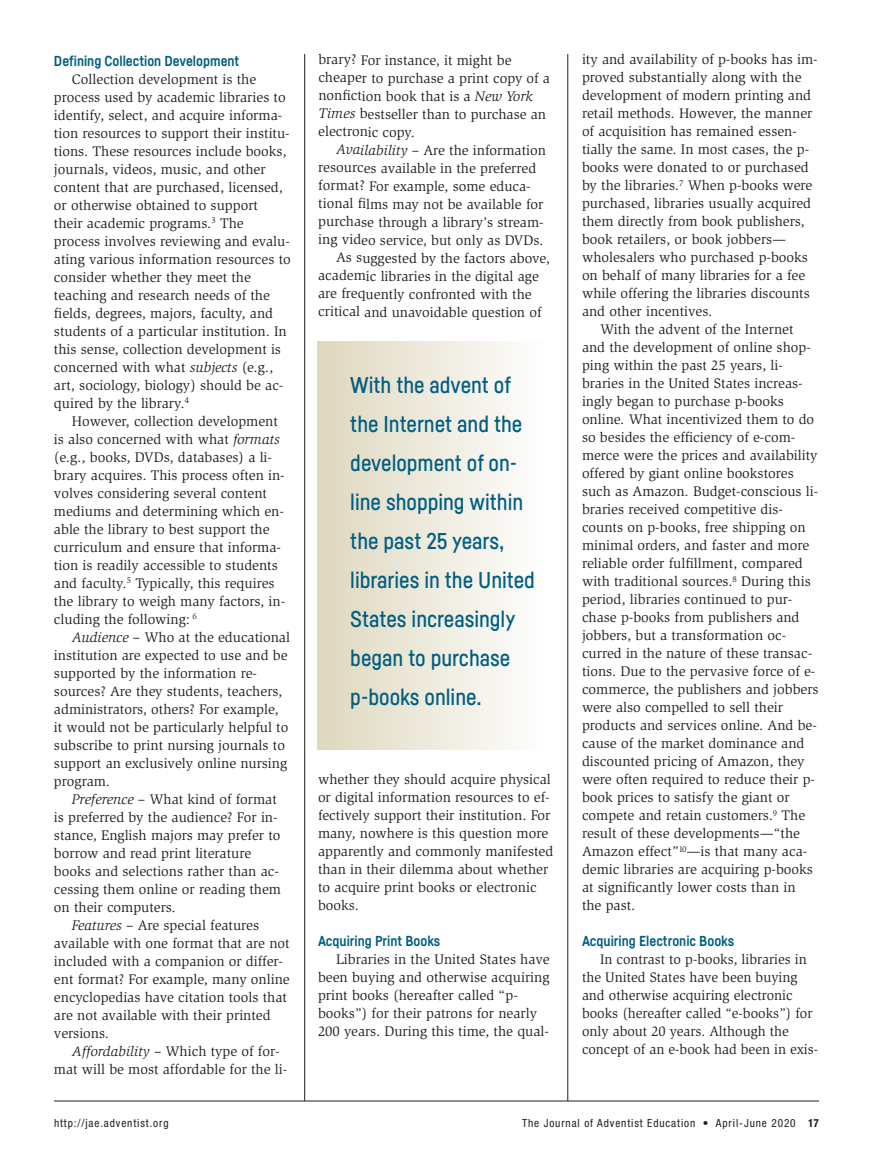
<style>
.page{position:relative;width:891px;height:1161px;background:#fff}
.page>*{position:absolute;margin:0;border:0;box-sizing:border-box;transform-origin:0 0}
.t1{font:500 22.5px/39px "Fabrikat";color:#005e82}
.t2{font:14.25px/18px "Slimbach Std";color:#231f20}
.t3{font:700 14.25px "Fabrikat";color:#005e82}
.t4{font:condensed 11.25px "Helvetica Neue";letter-spacing:.08em;color:#231f20}
.t5{font:700 condensed 11.25px "Helvetica Neue";color:#231f20}
.s1{font-style:italic}
</style>
<div class="page">
<div style="left:318px;top:341px;width:227px;height:409px;background:linear-gradient(to right,#dfd8be,#fefefd)"></div>
<hr style="left:304px;top:54px;width:1px;height:1047px;background:#231f20">
<hr style="left:568px;top:54px;width:1px;height:1047px;background:#231f20">
<hr style="left:54px;top:1101px;width:765px;height:1px;background:#231f20">
<p class="t3" style="left:54px;top:55px;width:187px">Defining Collection Development</p>
<p class="t2" style="left:54px;top:71px;width:238px;text-indent:18px">Collection development is the process used by academic libraries to identify, select, and acquire informa&shy;tion resources to support their institu&shy;tions. These resources include books, journals, videos, music, and other content that are purchased, licensed, or otherwise obtained to support<br>their academic programs.<sup>3</sup> The process involves reviewing and evalu&shy;ating various information resources to consider whether they meet the teaching and research needs of the fields, degrees, majors, faculty, and students of a particular institution. In this sense, collection development is concerned with what <span class="s1">subjects</span> (e.g., art, sociology, biology) should be ac&shy;quired by the library.<sup>4</sup></p>
<p class="t2" style="left:54px;top:413px;width:233px;text-indent:18px">However, collection development is also concerned with what <span class="s1">formats </span>(e.g., books, DVDs, databases) a li&shy;brary acquires. This process often in&shy;volves considering several content mediums and determining which en&shy;able the library to best support the curriculum and ensure that informa&shy;tion is readily accessible to students and faculty.<sup>5</sup> Typically, this requires the library to weigh many factors, in&shy;cluding the following: <sup>6</sup></p>
<p class="t2" style="left:54px;top:629px;width:238px;text-indent:18px"><span class="s1">Audience</span> – Who at the educational institution are expected to use and be supported by the information re&shy;sources? Are they students, teachers, administrators, others? For example, it would not be particularly helpful to subscribe to print nursing journals to support an exclusively online nursing program.</p>
<p class="t2" style="left:54px;top:791px;width:229px;text-indent:18px"><span class="s1">Preference</span> – What kind of format is preferred by the audience? For in&shy;stance, English majors may prefer to borrow and read print literature books and selections rather than ac&shy;cessing them online or reading them on their computers.</p>
<p class="t2" style="left:54px;top:917px;width:237px;text-indent:18px"><span class="s1">Features</span> – Are special features available with one format that are not included with a companion or differ&shy;ent format? For example, many online encyclopedias have citation tools that are not available with their printed versions.</p>
<p class="t2" style="left:54px;top:1043px;width:235px;text-indent:18px"><span class="s1">Affordability</span> – Which type of for&shy;mat will be most affordable for the li-</p>
<p class="t2" style="left:318px;top:52px;width:233px">brary? For instance, it might be cheaper to purchase a print copy of a nonfiction book that is a <span class="s1">New York<br>Times</span> bestseller than to purchase an electronic copy.</p>
<p class="t2" style="left:318px;top:142px;width:229px;text-indent:18px"><span class="s1">Availability</span> – Are the information resources available in the preferred format? For example, some educa&shy;tional films may not be available for purchase through a library’s stream&shy;ing video service, but only as DVDs.</p>
<p class="t2" style="left:318px;top:250px;width:233px;text-indent:18px">As suggested by the factors above, academic libraries in the digital age are frequently confronted with the critical and unavoidable question of</p>
<p class="t1" style="left:350px;top:368px;width:186px">With the advent of the Internet and the development of on&shy;line shopping within the past 25 years, libraries in the United<br>States increasingly began to purchase p-books online.</p>
<p class="t2" style="left:318px;top:771px;width:237px">whether they should acquire physical or digital information resources to ef&shy;fectively support their institution. For many, nowhere is this question more apparently and commonly manifested than in their dilemma about whether to acquire print books or electronic books.</p>
<p class="t3" style="left:318px;top:935px;width:124px">Acquiring Print Books</p>
<p class="t2" style="left:318px;top:951px;width:233px;text-indent:18px">Libraries in the United States have been buying and otherwise acquiring print books (hereafter called “p&shy;books”) for their patrons for nearly 200 years. During this time, the qual-</p>
<p class="t2" style="left:582px;top:52px;width:237px">ity and availability of p-books has im&shy;proved substantially along with the development of modern printing and retail methods. However, the manner of acquisition has remained essen&shy;tially the same. In most cases, the p&shy;books were donated to or purchased by the libraries.<sup>7</sup> When p-books were purchased, libraries usually acquired them directly from book publishers, book retailers, or book jobbers— wholesalers who purchased p-books on behalf of many libraries for a fee while offering the libraries discounts and other incentives.</p>
<p class="t2" style="left:582px;top:322px;width:238px;text-indent:18px">With the advent of the Internet and the development of online shop&shy;ping within the past 25 years, li&shy;braries in the United States increas&shy;ingly began to purchase p-books online. What incentivized them to do so besides the efficiency of e-com&shy;merce were the prices and availability offered by giant online bookstores such as Amazon. Budget-conscious li&shy;braries received competitive dis&shy;counts on p-books, free shipping on minimal orders, and faster and more reliable order fulfillment, compared with traditional sources.<sup>8</sup> During this period, libraries continued to pur&shy;chase p-books from publishers and jobbers, but a transformation oc&shy;curred in the nature of these transac&shy;tions. Due to the pervasive force of e&shy;commerce, the publishers and jobbers were also compelled to sell their products and services online. And be&shy;cause of the market dominance and discounted pricing of Amazon, they were often required to reduce their p&shy;book prices to satisfy the giant or compete and retain customers.<sup>9</sup> The result of these developments—“the Amazon effect”<sup>10</sup>—is that many aca&shy;demic libraries are acquiring p-books at significantly lower costs than in the past.</p>
<p class="t3" style="left:582px;top:936px;width:154px">Acquiring Electronic Books</p>
<p class="t2" style="left:582px;top:952px;width:238px;text-indent:18px">In contrast to p-books, libraries in the United States have been buying and otherwise acquiring electronic books (hereafter called “e-books”) for only about 20 years. Although the concept of an e-book had been in exis-</p>
<p class="t4" style="left:54px;top:1119px;width:116px">http://jae.adventist.org</p>
<p class="t4" style="left:522px;top:1119px;width:275px">The Journal of Adventist Education • April-June 2020</p>
<p class="t5" style="left:808px;top:1119px;width:12px">17</p>
</div>
